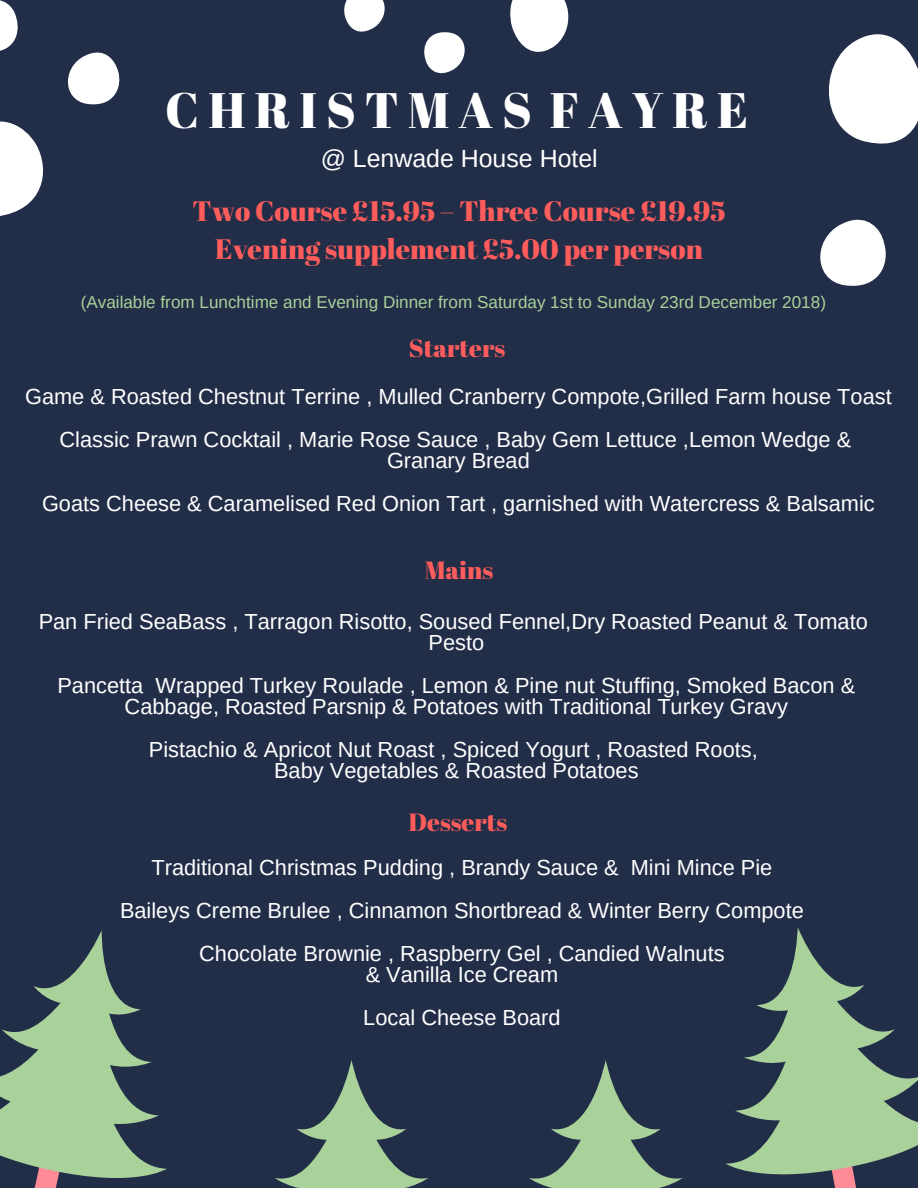
<style>
.page{position:relative;width:918px;height:1188px;background:#222d48}
.page>*{position:absolute;margin:0;border:0;box-sizing:border-box;transform-origin:0 0}
.t1{font:49.8px "Abril Fatface";letter-spacing:.18em;color:#fff}
.t2{font:28.05px/38.2px "Abril Fatface";color:#ff5c5c;text-align:center}
.t3{font:24.9px "Abril Fatface";color:#ff5c5c}
.t4{font:24.9px "Arimo";color:#fff}
.t5{font:21.75px/42.8px "Arimo";color:#fff;text-align:center}
.t6{font:17.1px "Arimo";color:#a9d19a}
</style>
<div class="page">
<svg style="left:0;top:930px;width:167px;height:258px"></svg>
<svg style="left:275px;top:1060px;width:153px;height:128px"></svg>
<svg style="left:529px;top:1060px;width:154px;height:128px"></svg>
<svg style="left:726px;top:927px;width:192px;height:261px"></svg>
<svg style="left:0;top:121px;width:43px;height:95px"></svg>
<svg style="left:0;top:0;width:18px;height:51px"></svg>
<svg style="left:68px;top:52px;width:51px;height:53px"></svg>
<svg style="left:829px;top:34px;width:89px;height:110px"></svg>
<svg style="left:820px;top:219px;width:66px;height:67px"></svg>
<svg style="left:510px;top:0;width:59px;height:52px"></svg>
<svg style="left:424px;top:32px;width:41px;height:41px"></svg>
<svg style="left:344px;top:0;width:41px;height:32px"></svg>
<h1 class="t1" style="left:165px;top:76px;width:584px">CHRISTMAS FAYRE</h1>
<p class="t4" style="left:321px;top:144px;width:279px">@ Lenwade House Hotel</p>
<p class="t2" style="left:193px;top:191px;width:534px">Two Course £15.95 – Three Course £19.95<br>Evening supplement £5.00 per person</p>
<p class="t6" style="left:81px;top:293px;width:747px">(Available from Lunchtime and Evening Dinner from Saturday 1st to Sunday 23rd December 2018)</p>
<p class="t3" style="left:409px;top:330px;width:98px">Starters</p>
<p class="t5" style="left:25px;top:375px;width:868px">Game &amp; Roasted Chestnut Terrine , Mulled Cranberry Compote,Grilled Farm house Toast<br>Classic Prawn Cocktail , Marie Rose Sauce , Baby Gem Lettuce ,Lemon Wedge &amp;</p>
<p class="t5" style="left:42px;top:439px;width:834px">Granary Bread<br>Goats Cheese &amp; Caramelised Red Onion Tart , garnished with Watercress &amp; Balsamic</p>
<p class="t3" style="left:425px;top:553px;width:70px">Mains</p>
<p class="t5" style="left:39px;top:611px;width:831px;line-height:21.3px">Pan Fried SeaBass , Tarragon Risotto, Soused Fennel,Dry Roasted Peanut &amp; Tomato<br>Pesto</p>
<p class="t5" style="left:57px;top:675px;width:799px;line-height:21.3px">Pancetta Wrapped Turkey Roulade , Lemon &amp; Pine nut Stuffing, Smoked Bacon &amp;<br>Cabbage, Roasted Parsnip &amp; Potatoes with Traditional Turkey Gravy</p>
<p class="t5" style="left:149px;top:739px;width:610px;line-height:21.3px">Pistachio &amp; Apricot Nut Roast , Spiced Yogurt , Roasted Roots,<br>Baby Vegetables &amp; Roasted Potatoes</p>
<p class="t3" style="left:408px;top:805px;width:100px">Desserts</p>
<p class="t5" style="left:120px;top:846px;width:685px">Traditional Christmas Pudding , Brandy Sauce &amp; Mini Mince Pie<br>Baileys Creme Brulee , Cinnamon Shortbread &amp; Winter Berry Compote<br>Chocolate Brownie , Raspberry Gel , Candied Walnuts</p>
<p class="t5" style="left:363px;top:953px;width:199px;text-align:left">&amp; Vanilla Ice Cream<br>Local Cheese Board</p>
</div>
